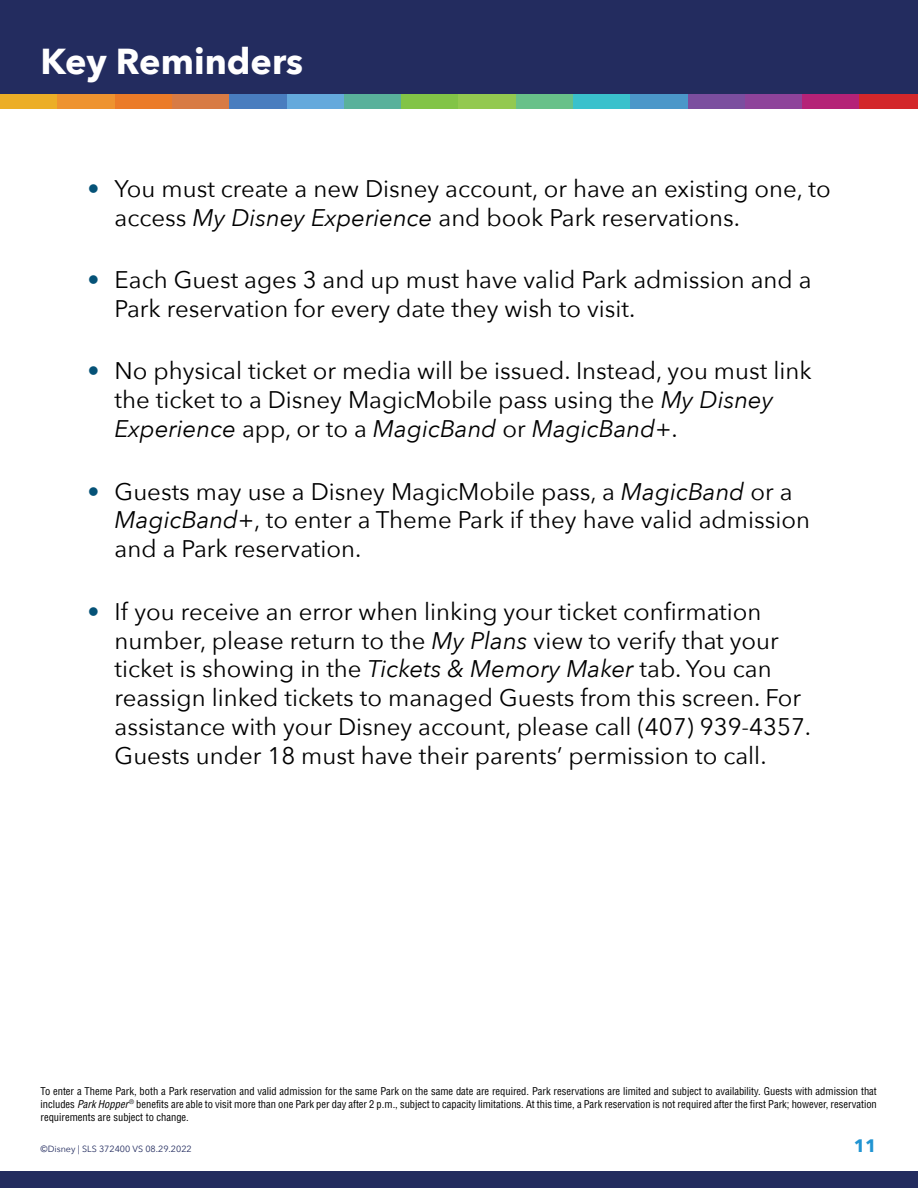
<style>
.page{position:relative;width:918px;height:1188px;background:#fff}
.page>*{position:absolute;margin:0;border:0;box-sizing:border-box;transform-origin:0 0}
.t1{font:700 36px "Avenir Next";color:#fff}
.t2{font:24px/28.8px "Avenir Next";color:#000}
.t3{font:700 18px "Avenir Next";color:#2194d2}
.t4{font:condensed 10.5px/12.6px "Helvetica LT Std";color:#000;text-align:justify}
.t5{font:9px "Avenir Next";color:#232c5f}
.s1{font-weight:700;color:#055277}
.s2{font-style:italic}
</style>
<div class="page">
<div style="left:0;top:0;width:918px;height:94px;background:#232c5f"></div>
<div style="left:0;top:1171px;width:918px;height:17px;background:#232c5f"></div>
<div style="left:801px;top:94px;width:58px;height:15px;background:#b52277"></div>
<div style="left:859px;top:94px;width:59px;height:15px;background:#d3272b"></div>
<div style="left:744px;top:94px;width:58px;height:15px;background:#8e439a"></div>
<div style="left:687px;top:94px;width:58px;height:15px;background:#7b4e9f"></div>
<div style="left:630px;top:94px;width:57px;height:15px;background:#4b97c9"></div>
<div style="left:572px;top:94px;width:58px;height:15px;background:#3ac1cc"></div>
<div style="left:515px;top:94px;width:58px;height:15px;background:#68c189"></div>
<div style="left:458px;top:94px;width:58px;height:15px;background:#93c950"></div>
<div style="left:401px;top:94px;width:57px;height:15px;background:#82c447"></div>
<div style="left:343px;top:94px;width:58px;height:15px;background:#59b19b"></div>
<div style="left:286px;top:94px;width:58px;height:15px;background:#64a9dc"></div>
<div style="left:229px;top:94px;width:58px;height:15px;background:#497dbf"></div>
<div style="left:172px;top:94px;width:57px;height:15px;background:#d87b44"></div>
<div style="left:114px;top:94px;width:58px;height:15px;background:#eb7b28"></div>
<div style="left:57px;top:94px;width:58px;height:15px;background:#ee932f"></div>
<div style="left:0;top:94px;width:57px;height:15px;background:#ecae27"></div>
<h1 class="t1" style="left:40px;top:30px;width:264px">Key Reminders</h1>
<p class="t2" style="left:115px;top:173px;width:718px;text-indent:-27px"><span class="s1">•</span> You must create a new Disney account, or have an existing one, to access <span class="s2">My Disney Experience</span> and book Park reservations.</p>
<p class="t2" style="left:115px;top:264px;width:698px;text-indent:-27px"><span class="s1">•</span> Each Guest ages 3 and up must have valid Park admission and a<br>Park reservation for every date they wish to visit.</p>
<p class="t2" style="left:115px;top:356px;width:698px;text-indent:-27px"><span class="s1">•</span> No physical ticket or media will be issued. Instead, you must link the ticket to a Disney MagicMobile pass using the <span class="s2">My Disney<br>Experience</span> app, or to a <span class="s2">MagicBand</span> or <span class="s2">MagicBand</span>+.</p>
<p class="t2" style="left:115px;top:476px;width:697px;text-indent:-27px"><span class="s1">•</span> Guests may use a Disney MagicMobile pass, a <span class="s2">MagicBand</span> or a<br><span class="s2">MagicBand</span>+, to enter a Theme Park if they have valid admission and a Park reservation.</p>
<p class="t2" style="left:115px;top:596px;width:698px;text-indent:-27px"><span class="s1">•</span> If you receive an error when linking your ticket confirmation number, please return to the <span class="s2">My Plans</span> view to verify that your ticket is showing in the <span class="s2">Tickets &amp; Memory Maker</span> tab. You can reassign linked tickets to managed Guests from this screen. For assistance with your Disney account, please call (407) 939-4357.<br>Guests under 18 must have their parents’ permission to call.</p>
<p class="t4" style="left:41px;top:1085px;width:838px">To enter a Theme Park, both a Park reservation and valid admission for the same Park on the same date are required. Park reservations are limited and subject to availability. Guests with admission that includes <span class="s2">Park Hopper</span> <sup>®</sup> benefits are able to visit more than one Park per day after 2 p.m., subject to capacity limitations. At this time, a Park reservation is not required after the first Park; however, reservation requirements are subject to change.</p>
<p class="t5" style="left:40px;top:1141px;width:153px">©Disney | SLS 372400 VS 08.29.2022</p>
<p class="t3" style="left:854px;top:1130px;width:25px">11</p>
</div>
